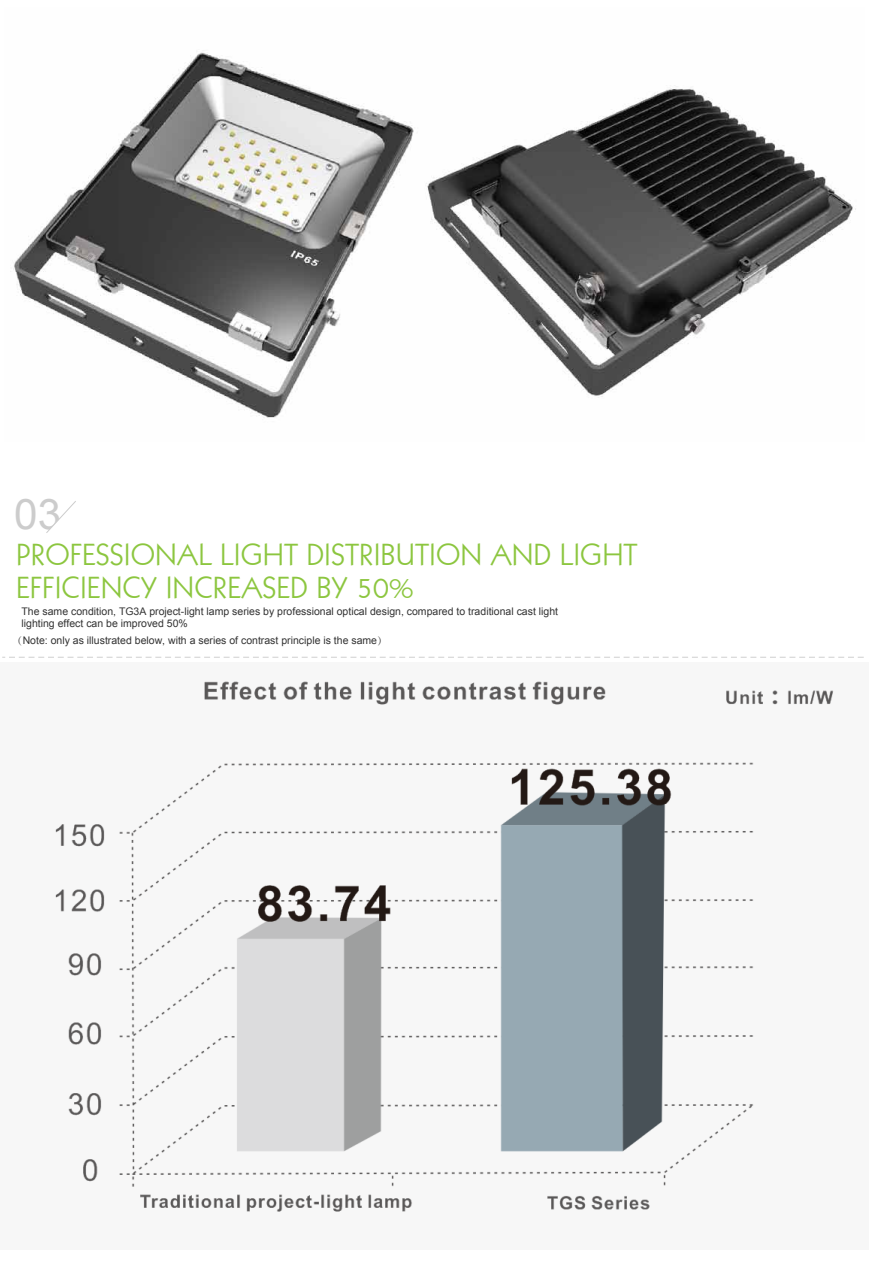
<style>
.page{position:relative;width:869px;height:1278px;background:#fff}
.page>*{position:absolute;margin:0;border:0;box-sizing:border-box;transform-origin:0 0}
.t1{font:42.15px "Arial";color:#ccc}
.t2{font:29.55px/32.6px "Geometric 231 BT Roman C";color:#8cc63f}
.t3{font:10.5px/12.6px "Arial";color:#333}
.s1{font-family:"Adobe Song Std";font-weight:300}
</style>
<div class="page">
<img style="left:55px;top:681px;width:779px;height:531px">
<svg style="left:2px;top:657px;width:862px;height:1px"></svg>
<svg style="left:46px;top:501px;width:30px;height:32px"></svg>
<img style="left:13px;top:52px;width:843px;height:366px">
<h1 class="t1" style="left:14px;top:487px;width:48px">03</h1>
<h2 class="t2" style="left:16px;top:537px;width:623px">PROFESSIONAL LIGHT DISTRIBUTION AND LIGHT<br>EFFICIENCY INCREASED BY 50%</h2>
<p class="t3" style="left:12px;top:634px;width:377px"><span class="s1">（</span>Note: only as illustrated below, with a series of contrast principle is the same<span class="s1">）</span></p>
<p class="t3" style="left:21px;top:605px;width:538px">The same condition, TG3A project-light lamp series by professional optical design, compared to traditional cast light lighting effect can be improved 50%</p>
</div>
